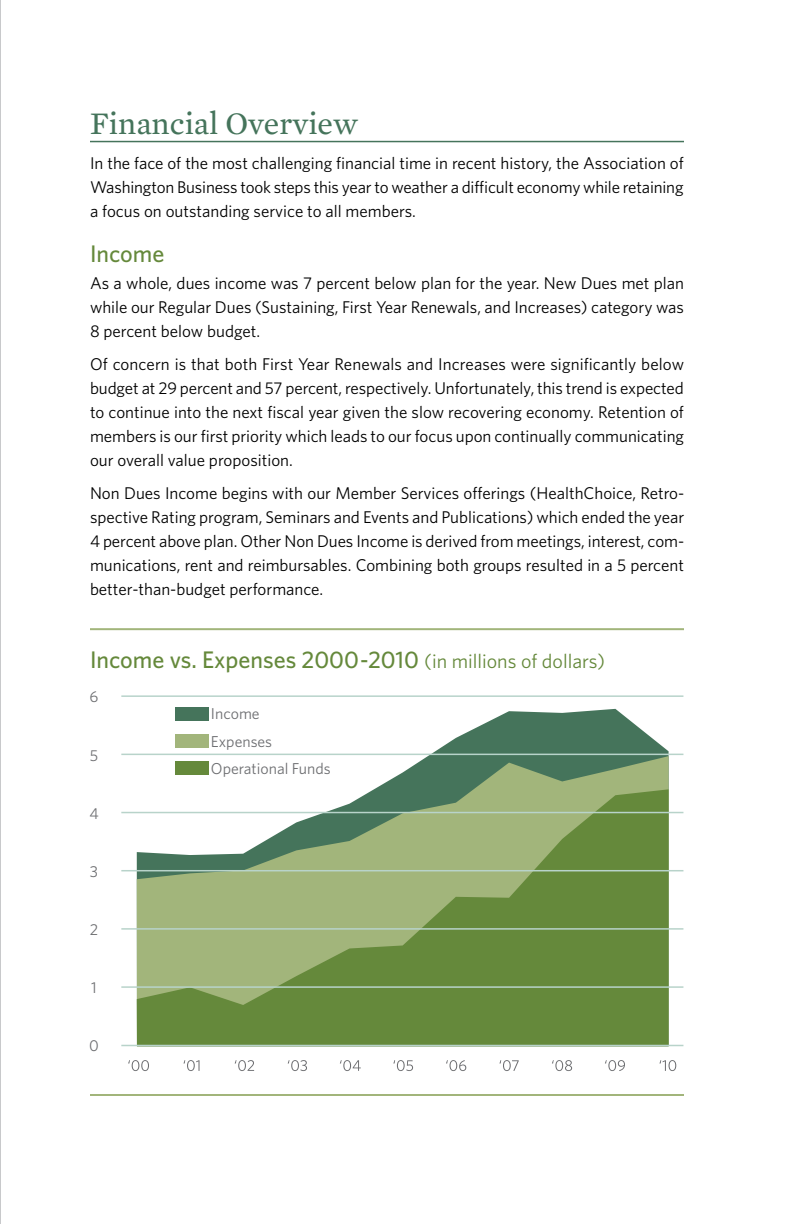
<style>
.page{position:relative;width:792px;height:1224px;background:#fff}
.page>*{position:absolute;margin:0;border:0;box-sizing:border-box;transform-origin:0 0}
.t1{font:32px "Mercury Text G2";color:#45745b}
.t2{font:500 24px "Whitney";color:#65893b}
.t3{font:17px/24px "Whitney";color:#000;text-align:justify}
.t4{font:15.8px/27.4px "Whitney";color:#6d6e71}
.s1{font-weight:400;font-size:20px}
</style>
<div class="page">
<hr style="left:0;top:0;width:1px;height:1224px;background:#939598">
<hr style="left:90px;top:141px;width:594px;height:1px;background:#45745b">
<hr style="left:90px;top:1094px;width:594px;height:2px;background:#a2b57b">
<hr style="left:90px;top:628px;width:594px;height:2px;background:#a2b57b">
<div style="left:176px;top:708px;width:33px;height:13px;background:#45745b"></div>
<svg style="left:128px;top:1060px;width:21px;height:11px"></svg>
<svg style="left:183px;top:1060px;width:17px;height:11px"></svg>
<svg style="left:235px;top:1060px;width:19px;height:11px"></svg>
<svg style="left:288px;top:1060px;width:19px;height:11px"></svg>
<svg style="left:340px;top:1060px;width:21px;height:11px"></svg>
<svg style="left:393px;top:1060px;width:20px;height:11px"></svg>
<svg style="left:446px;top:1060px;width:20px;height:11px"></svg>
<svg style="left:499px;top:1060px;width:20px;height:11px"></svg>
<svg style="left:552px;top:1060px;width:20px;height:11px"></svg>
<svg style="left:605px;top:1060px;width:20px;height:11px"></svg>
<svg style="left:659px;top:1060px;width:17px;height:11px"></svg>
<svg style="left:137px;top:709px;width:532px;height:47px"></svg>
<svg style="left:175px;top:756px;width:494px;height:33px"></svg>
<svg style="left:137px;top:789px;width:532px;height:256px;background:#85a164"></svg>
<hr style="left:121px;top:1045px;width:562px;height:1px;background:#b8d3ca">
<hr style="left:121px;top:986px;width:562px;height:2px;background:#b8d3ca">
<hr style="left:121px;top:928px;width:562px;height:2px;background:#b8d3ca">
<hr style="left:121px;top:870px;width:562px;height:1px;background:#b8d3ca">
<hr style="left:121px;top:812px;width:562px;height:1px;background:#b8d3ca">
<hr style="left:121px;top:754px;width:562px;height:1px;background:#b8d3ca">
<hr style="left:121px;top:695px;width:562px;height:2px;background:#b8d3ca">
<h1 class="t1" style="left:90px;top:103px;width:270px">Financial Overview</h1>
<p class="t3" style="left:90px;top:151px;width:595px">In the face of the most challenging financial time in recent history, the Association of Washington Business took steps this year to weather a difficult economy while retaining a focus on outstanding service to all members.</p>
<h2 class="t2" style="left:90px;top:239px;width:76px">Income</h2>
<p class="t3" style="left:90px;top:271px;width:596px">As a whole, dues income was 7 percent below plan for the year. New Dues met plan while our Regular Dues (Sustaining, First Year Renewals, and Increases) category was 8 percent below budget.</p>
<p class="t3" style="left:90px;top:352px;width:596px">Of concern is that both First Year Renewals and Increases were significantly below budget at 29 percent and 57 percent, respectively. Unfortunately, this trend is expected to continue into the next fiscal year given the slow recovering economy. Retention of members is our first priority which leads to our focus upon continually communicating our overall value proposition.</p>
<p class="t3" style="left:90px;top:480px;width:596px">Non Dues Income begins with our Member Services offerings (HealthChoice, Retro&shy;spective Rating program, Seminars and Events and Publications) which ended the year 4 percent above plan. Other Non Dues Income is derived from meetings, interest, com&shy;munications, rent and reimbursables. Combining both groups resulted in a 5 percent better-than-budget performance.</p>
<h2 class="t2" style="left:90px;top:645px;width:517px">Income vs. Expenses 2000-2010 <span class="s1">(in millions of dollars)</span></h2>
<p class="t4" style="left:211px;top:700px;width:121px">Income<br>Expenses<br>Operational Funds</p>
<p class="t4" style="left:90px;top:683px;width:10px">6</p>
<p class="t4" style="left:90px;top:741px;width:10px">5</p>
<p class="t4" style="left:89px;top:799px;width:11px">4</p>
<p class="t4" style="left:90px;top:858px;width:10px">3</p>
<p class="t4" style="left:90px;top:916px;width:10px">2</p>
<p class="t4" style="left:91px;top:974px;width:7px">1</p>
<p class="t4" style="left:89px;top:1032px;width:11px">0</p>
</div>
